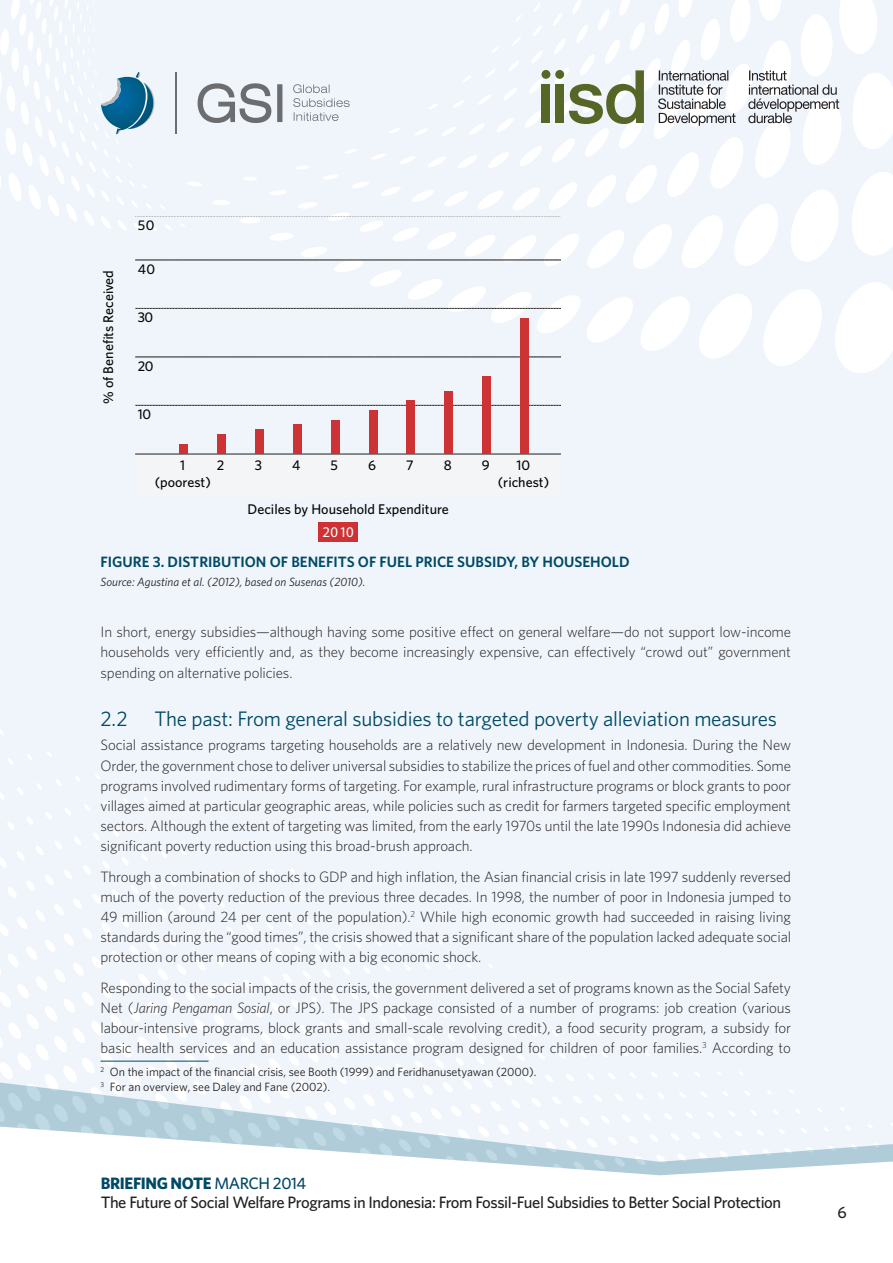
<style>
.page{position:relative;width:893px;height:1263px;background:#fff}
.page>*{position:absolute;margin:0;border:0;box-sizing:border-box;transform-origin:0 0}
.Subhead2{font:21px "Whitney";letter-spacing:-.01em;color:#004964}
.t1{font:500 16.5px/19.5px "Whitney";letter-spacing:-.025em;color:#231f20}
.Body_copy{font:300 15px/20.1px "Whitney";letter-spacing:-.01em;color:#231f20;text-align:justify}
.Table_Name{font:600 15px "Whitney";color:#004964}
.t2{font:condensed 14.85px "PT Sans";color:#fff}
.t3{font:500 14.1px/16.8px "Whitney";color:#040503;text-align:center}
.Footnotes{font:12px "Whitney";letter-spacing:-.005em;color:#231f20}
.Source{font:italic 12px "Whitney";color:#231f20}
.s1{font-style:italic}
.s2{font-weight:700;color:#004964}
.s3{color:#004964}
</style>
<div class="page">
<div style="left:0;top:374px;width:893px;height:355px;background:#eff5fb"></div>
<div style="left:0;top:729px;width:893px;height:352px;background:#eff5fb"></div>
<svg style="left:0;top:1081px;width:893px;height:44px;fill:#eff5fb"></svg>
<svg style="left:0;top:1086px;width:346px;height:39px"></svg>
<svg style="left:0;top:1125px;width:893px;height:51px"></svg>
<hr style="left:101px;top:1061px;width:108px;height:1px;background:#004964">
<div style="left:318px;top:522px;width:40px;height:20px;background:#cd3335"></div>
<svg style="left:135px;top:405px;width:426px;height:1px"></svg>
<hr style="left:135px;top:454px;width:426px;height:1px;background:#969696">
<div style="left:135px;top:455px;width:426px;height:43px;background:#f4f5f6"></div>
<div style="left:179px;top:444px;width:9px;height:10px;background:#cd3335"></div>
<div style="left:217px;top:434px;width:9px;height:20px;background:#cd3335"></div>
<div style="left:255px;top:429px;width:9px;height:25px;background:#cd3335"></div>
<div style="left:293px;top:424px;width:9px;height:30px;background:#cd3335"></div>
<div style="left:331px;top:420px;width:9px;height:34px;background:#cd3335"></div>
<div style="left:369px;top:410px;width:8px;height:44px;background:#cd3335"></div>
<div style="left:406px;top:400px;width:9px;height:54px;background:#cd3335"></div>
<div style="left:444px;top:391px;width:9px;height:63px;background:#cd3335"></div>
<div style="left:482px;top:376px;width:9px;height:78px;background:#cd3335"></div>
<div style="left:520px;top:318px;width:9px;height:136px;background:#cd3335"></div>
<svg style="left:0;top:0;width:893px;height:374px"></svg>
<p class="t3" style="left:100px;top:404px;width:136px;rotate:-90deg">% of Benefits Received</p>
<p class="t3" style="left:138px;top:217px;width:18px">50</p>
<p class="t3" style="left:138px;top:260px;width:19px">40</p>
<p class="t3" style="left:138px;top:309px;width:17px">30</p>
<p class="t3" style="left:138px;top:357px;width:17px">20</p>
<p class="t3" style="left:138px;top:406px;width:15px">10</p>
<p class="t3" style="left:155px;top:457px;width:58px">1 (poorest)</p>
<p class="t3" style="left:217px;top:457px;width:9px">2</p>
<p class="t3" style="left:255px;top:457px;width:9px">3</p>
<p class="t3" style="left:292px;top:457px;width:10px">4</p>
<p class="t3" style="left:330px;top:457px;width:9px">5</p>
<p class="t3" style="left:368px;top:457px;width:9px">6</p>
<p class="t3" style="left:406px;top:457px;width:9px">7</p>
<p class="t3" style="left:444px;top:457px;width:9px">8</p>
<p class="t3" style="left:482px;top:457px;width:9px">9</p>
<p class="t3" style="left:498px;top:457px;width:53px">10 (richest)</p>
<p class="t3" style="left:247px;top:500px;width:203px">Deciles by Household Expenditure</p>
<p class="t2" style="left:323px;top:523px;width:33px">2010</p>
<p class="Table_Name" style="left:101px;top:552px;width:531px">FIGURE 3. DISTRIBUTION OF BENEFITS OF FUEL PRICE SUBSIDY, BY HOUSEHOLD</p>
<p class="Source" style="left:101px;top:574px;width:266px">Source: Agustina et al. (2012), based on Susenas (2010).</p>
<p class="Body_copy" style="left:101px;top:621px;width:692px">In short, energy subsidies—although having some positive effect on general welfare—do not support low-income households very efficiently and, as they become increasingly expensive, can effectively “crowd out” government spending on alternative policies.</p>
<p class="Subhead2" style="left:101px;top:704px;width:29px">2.2</p>
<p class="Subhead2" style="left:155px;top:704px;width:624px">The past: From general subsidies to targeted poverty alleviation measures</p>
<p class="Body_copy" style="left:101px;top:735px;width:692px">Social assistance programs targeting households are a relatively new development in Indonesia. During the New Order, the government chose to deliver universal subsidies to stabilize the prices of fuel and other commodities. Some programs involved rudimentary forms of targeting. For example, rural infrastructure programs or block grants to poor villages aimed at particular geographic areas, while policies such as credit for farmers targeted specific employment sectors. Although the extent of targeting was limited, from the early 1970s until the late 1990s Indonesia did achieve significant poverty reduction using this broad-brush approach.</p>
<p class="Body_copy" style="left:101px;top:866px;width:692px">Through a combination of shocks to GDP and high inflation, the Asian financial crisis in late 1997 suddenly reversed much of the poverty reduction of the previous three decades. In 1998, the number of poor in Indonesia jumped to 49 million (around 24 per cent of the population).<sup>2</sup> While high economic growth had succeeded in raising living standards during the “good times”, the crisis showed that a significant share of the population lacked adequate social protection or other means of coping with a big economic shock.</p>
<p class="Body_copy" style="left:101px;top:977px;width:692px">Responding to the social impacts of the crisis, the government delivered a set of programs known as the Social Safety Net (<span class="s1">Jaring Pengaman Sosial</span>, or JPS). The JPS package consisted of a number of programs: job creation (various labour-intensive programs, block grants and small-scale revolving credit), a food security program, a subsidy for basic health services and an education assistance program designed for children of poor families.<sup>3</sup> According to</p>
<p class="Footnotes" style="left:101px;top:1064px;width:437px"><sup>2</sup> On the impact of the financial crisis, see Booth (1999) and Feridhanusetyawan (2000).</p>
<p class="Footnotes" style="left:101px;top:1079px;width:231px"><sup>3</sup> For an overview, see Daley and Fane (2002).</p>
<p class="t1" style="left:101px;top:1173px;width:682px"><span class="s2">BRIEFING NOTE</span> <span class="s3">MARCH 2014<br></span>The Future of Social Welfare Programs in Indonesia: From Fossil-Fuel Subsidies to Better Social Protection</p>
<p class="t1" style="left:837px;top:1202px;width:11px">6</p>
</div>
